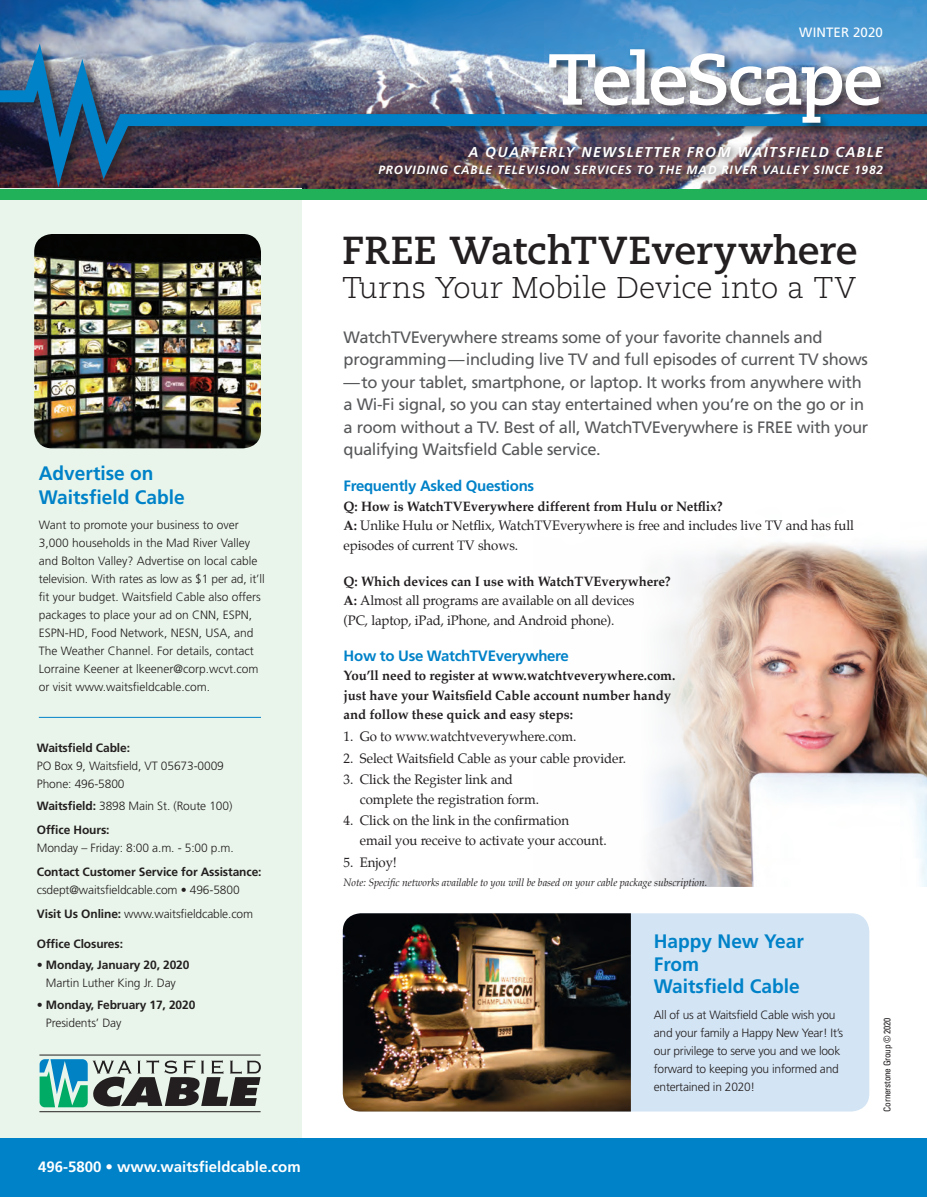
<style>
.page{position:relative;width:927px;height:1197px;background:#fff}
.page>*{position:absolute;margin:0;border:0;box-sizing:border-box;transform-origin:0 0}
.t1{font:700 72px "Caecilia LT Std";letter-spacing:-.04em;color:#fff}
.t2{font:700 39px "Caecilia LT Std";color:#231f20}
.t3{font:300 30px "Caecilia LT Std";color:#231f20}
.t4{font:700 19.5px/22.5px "Frutiger";color:#0082c8}
.Sidebar_Text{font:16.5px/22.5px "Frutiger";letter-spacing:-.02em;color:#57585a}
.Sidebar_Text-2{font:700 15px "Frutiger";letter-spacing:-.02em;color:#0082c8}
.t5{font:700 15px "Frutiger";color:#fff}
.body_text{font:italic 700 14.25px "Frutiger";letter-spacing:.1em;color:#fff}
.body_text-2{font:13.5px/19.5px "Palatino";letter-spacing:-.005em;color:#231f20}
.body_text-3{font:700 13.5px/19.5px "Palatino";letter-spacing:-.005em;color:#231f20}
.t6{font:13.5px "Frutiger";letter-spacing:.01em;color:#fff}
.Sidebar_Text-3{font:300 12px/18px "Frutiger";letter-spacing:-.01em;color:#231f20}
.t7{font:700 12px/18px "Frutiger";letter-spacing:-.01em;color:#231f20}
.body_text-4{font:italic 700 12px "Frutiger";letter-spacing:.075em;color:#fff}
.body_text-5{font:italic 10.5px "Palatino";letter-spacing:-.005em;color:#231f20}
.NASd_copyright{font:condensed 9.3px "Univers";letter-spacing:-.03em;color:#231f20}
.s1{font-weight:700}
.s2{font-weight:300}
</style>
<div class="page">
<img style="left:649px;top:543px;width:278px;height:343px">
<img style="left:0;top:0;width:927px;height:42px">
<img style="left:0;top:43px;width:927px;height:144px">
<div style="left:0;top:189px;width:302px;height:1008px;background:#e9f5ea"></div>
<div style="left:0;top:189px;width:927px;height:11px;background:#21b259"></div>
<div style="left:343px;top:913px;width:526px;height:199px;background:#d3e4f4;border-radius:18px"></div>
<img style="left:343px;top:913px;width:288px;height:199px">
<div style="left:373px;top:141px;width:520px;height:43px;background:#231f20;opacity:.75"></div>
<div style="left:0;top:1138px;width:927px;height:59px;background:#0082c8"></div>
<div style="left:547px;top:46px;width:345px;height:88px;background:#231f20;opacity:.7"></div>
<svg style="left:40px;top:1059px;width:221px;height:48px"></svg>
<hr style="left:39px;top:1055px;width:222px;height:1px;background:#231f20">
<hr style="left:39px;top:1111px;width:222px;height:1px;background:#231f20">
<hr style="left:39px;top:717px;width:222px;height:1px;background:#0082c8">
<img style="left:34px;top:234px;width:227px;height:214px">
<svg style="left:0;top:0;width:5px;height:5px"></svg>
<svg style="left:922px;top:0;width:5px;height:5px"></svg>
<p class="t4" style="left:39px;top:462px;width:147px;line-height:23.2px">Advertise on<br>Waitsfield Cable</p>
<p class="Sidebar_Text-3" style="left:39px;top:516px;width:227px">Want to promote your business to over 3,000 households in the Mad River Valley and Bolton Valley? Advertise on local cable television. With rates as low as $1 per ad, it’ll fit your budget. Waitsfield Cable also offers packages to place your ad on CNN, ESPN, ESPN-HD, Food Network, NESN, USA, and The Weather Channel. For details, contact Lorraine Keener at lkeener@corp.wcvt.com or visit www.waitsfieldcable.com.</p>
<p class="t7" style="left:37px;top:738px;width:95px">Waitsfield Cable:</p>
<p class="Sidebar_Text-3" style="left:37px;top:756px;width:188px">PO Box 9, Waitsfield, VT 05673-0009</p>
<p class="Sidebar_Text-3" style="left:37px;top:774px;width:89px">Phone: 496-5800</p>
<p class="Sidebar_Text-3" style="left:37px;top:797px;width:197px"><span class="s1">Waitsfield:</span> 3898 Main St. (Route 100)</p>
<p class="t7" style="left:37px;top:821px;width:74px">Office Hours:</p>
<p class="Sidebar_Text-3" style="left:37px;top:839px;width:198px">Monday – Friday: 8:00 a.m. - 5:00 p.m.</p>
<p class="t7" style="left:37px;top:863px;width:226px">Contact Customer Service for Assistance:</p>
<p class="Sidebar_Text-3" style="left:37px;top:881px;width:204px">csdept@waitsfieldcable.com • 496-5800</p>
<p class="Sidebar_Text-3" style="left:37px;top:905px;width:218px"><span class="s1">Visit Us Online:</span> www.waitsfieldcable.com</p>
<p class="t7" style="left:37px;top:935px;width:88px">Office Closures:</p>
<p class="Sidebar_Text-3" style="left:37px;top:956px;width:154px;text-align:center">• <span class="s1">Monday, January 20, 2020<br></span>Martin Luther King Jr. Day</p>
<p class="t7" style="left:46px;top:995px;width:151px;text-indent:-9px"><span class="s2">•</span> Monday, February 17, 2020<br><span class="s2">Presidents’ Day</span></p>
<p class="t5" style="left:38px;top:1158px;width:264px">496-5800 • www.waitsfieldcable.com</p>
<p class="t6" style="left:799px;top:24px;width:85px">WINTER 2020</p>
<p class="t1" style="left:548px;top:37px;width:337px">TeleScape</p>
<p class="body_text" style="left:469px;top:144px;width:416px">A QUARTERLY NEWSLETTER FROM WAITSFIELD CABLE</p>
<p class="body_text-4" style="left:378px;top:163px;width:506px">PROVIDING CABLE TELEVISION SERVICES TO THE MAD RIVER VALLEY SINCE 1982</p>
<p class="t2" style="left:342px;top:227px;width:517px">FREE WatchTVEverywhere</p>
<p class="t3" style="left:342px;top:271px;width:515px">Turns Your Mobile Device into a TV</p>
<p class="Sidebar_Text" style="left:344px;top:326px;width:526px">WatchTVEverywhere streams some of your favorite channels and programming—including live TV and full episodes of current TV shows —to your tablet, smartphone, or laptop. It works from anywhere with a Wi-Fi signal, so you can stay entertained when you’re on the go or in a room without a TV. Best of all, WatchTVEverywhere is FREE with your qualifying Waitsfield Cable service.</p>
<p class="Sidebar_Text-2" style="left:344px;top:477px;width:192px">Frequently Asked Questions</p>
<p class="body_text-3" style="left:344px;top:496px;width:381px">Q: How is WatchTVEverywhere different from Hulu or Netflix?</p>
<p class="body_text-2" style="left:344px;top:516px;width:512px"><span class="s1">A:</span> Unlike Hulu or Netflix, WatchTVEverywhere is free and includes live TV and has full episodes of current TV shows.</p>
<p class="body_text-3" style="left:344px;top:571px;width:329px">Q: Which devices can I use with WatchTVEverywhere?</p>
<p class="body_text-2" style="left:344px;top:591px;width:292px"><span class="s1">A:</span> Almost all programs are available on all devices (PC, laptop, iPad, iPhone, and Android phone).</p>
<p class="Sidebar_Text-2" style="left:344px;top:647px;width:227px">How to Use WatchTVEverywhere</p>
<p class="body_text-3" style="left:344px;top:666px;width:333px">You’ll need to register at www.watchtveverywhere.com. just have your Waitsfield Cable account number handy and follow these quick and easy steps:</p>
<p class="body_text-2" style="left:344px;top:726px;width:234px">1. Go to www.watchtveverywhere.com.</p>
<p class="body_text-2" style="left:344px;top:748px;width:284px">2. Select Waitsfield Cable as your cable provider.</p>
<p class="body_text-2" style="left:360px;top:770px;width:181px;text-indent:-16px">3. Click the Register link and complete the registration form.</p>
<p class="body_text-2" style="left:360px;top:811px;width:248px;text-indent:-16px">4. Click on the link in the confirmation<br>email you receive to activate your account.</p>
<p class="body_text-2" style="left:344px;top:852px;width:55px">5. Enjoy!</p>
<p class="body_text-5" style="left:344px;top:874px;width:365px">Note: Specific networks available to you will be based on your cable package subscription.</p>
<p class="t4" style="left:654px;top:930px;width:152px">Happy New Year<br>From<br>Waitsfield Cable</p>
<p class="Sidebar_Text-3" style="left:654px;top:1005px;width:191px">All of us at Waitsfield Cable wish you and your family a Happy New Year! It’s our privilege to serve you and we look forward to keeping you informed and entertained in 2020!</p>
<p class="NASd_copyright" style="left:881px;top:1112px;width:95px;rotate:-90deg">Cornerstone Group © 2020</p>
</div>
